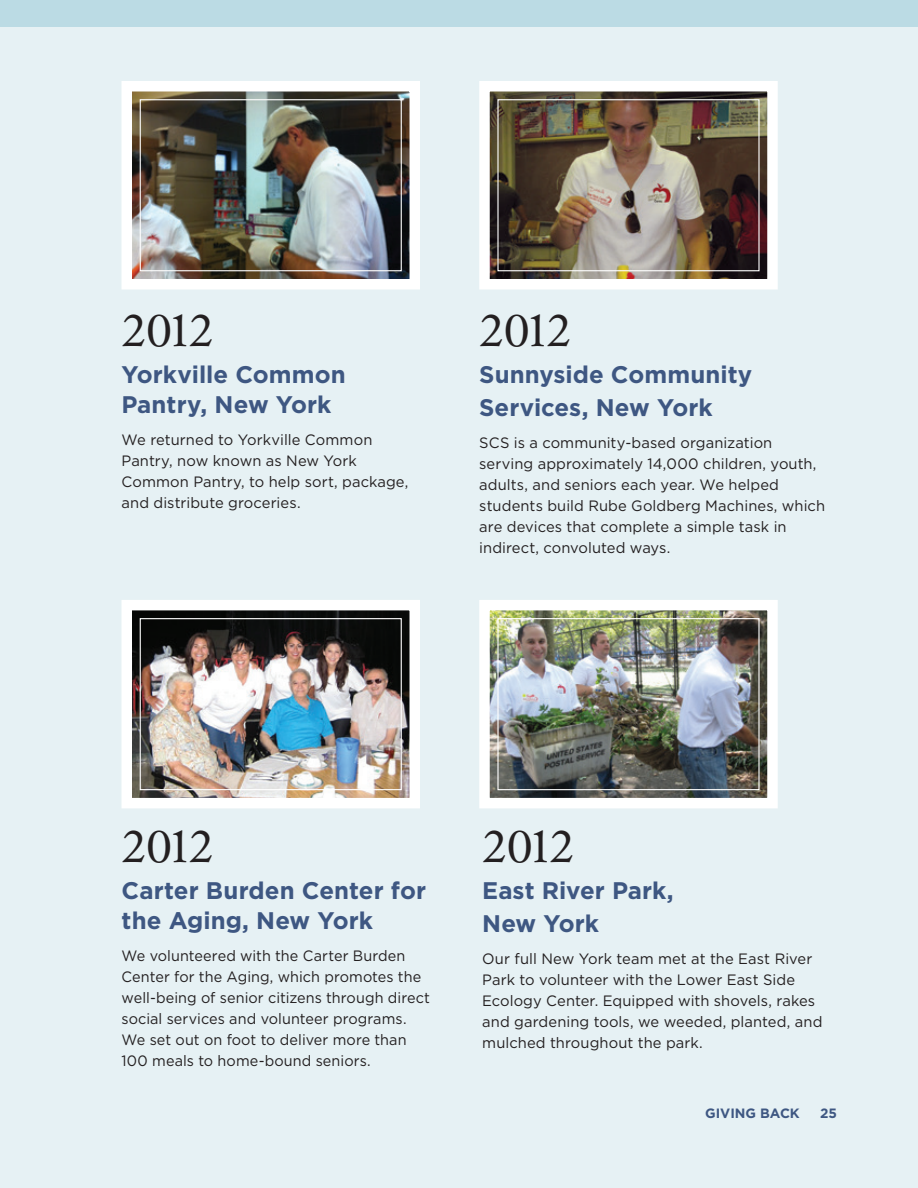
<style>
.page{position:relative;width:918px;height:1188px;background:#e6f1f4}
.page>*{position:absolute;margin:0;border:0;box-sizing:border-box;transform-origin:0 0}
.t1{font:45px "Hoefler Txt";letter-spacing:-.03em;color:#231f20}
.t2{font:700 24px/30px "Gotham";color:#3e5782}
.t3{font:15px/21px "Gotham";letter-spacing:.005em;color:#231f20}
.t4{font:15px/21px "Gotham";letter-spacing:.005em;color:#231f20;scale:.96 1}
.t5{font:700 13.5px "Gotham";color:#3e5782}
</style>
<div class="page">
<div style="left:0;top:0;width:918px;height:27px;background:#bbdbe4"></div>
<img style="left:133px;top:92px;width:276px;height:187px">
<div style="left:122px;top:81px;width:298px;height:209px;border:10px solid #fff"></div>
<img style="left:490px;top:92px;width:277px;height:187px">
<div style="left:479px;top:81px;width:299px;height:209px;border:10px solid #fff"></div>
<img style="left:133px;top:611px;width:276px;height:186px">
<div style="left:122px;top:600px;width:298px;height:208px;border:10px solid #fff"></div>
<div style="left:140px;top:99px;width:262px;height:172px;border:1px solid #fff"></div>
<div style="left:497px;top:99px;width:263px;height:172px;border:1px solid #fff"></div>
<div style="left:140px;top:618px;width:262px;height:172px;border:1px solid #fff"></div>
<img style="left:490px;top:611px;width:277px;height:186px">
<div style="left:479px;top:600px;width:299px;height:208px;border:10px solid #fff"></div>
<div style="left:497px;top:618px;width:263px;height:172px;border:1px solid #fff"></div>
<p class="t1" style="left:122px;top:298px;width:94px">2012</p>
<p class="t2" style="left:122px;top:360px;width:226px">Yorkville Common<br>Pantry, New York</p>
<p class="t3" style="left:122px;top:429px;width:288px">We returned to Yorkville Common<br>Pantry, now known as New York<br>Common Pantry, to help sort, package, and distribute groceries.</p>
<p class="t1" style="left:479px;top:298px;width:94px">2012</p>
<p class="t2" style="left:479px;top:358px;width:275px;line-height:33px">Sunnyside Community<br>Services, New York</p>
<p class="t3" style="left:479px;top:432px;width:347px">SCS is a community-based organization serving approximately 14,000 children, youth, adults, and seniors each year. We helped students build Rube Goldberg Machines, which are devices that complete a simple task in indirect, convoluted ways.</p>
<p class="t1" style="left:122px;top:814px;width:94px">2012</p>
<p class="t2" style="left:122px;top:876px;width:306px">Carter Burden Center for the Aging, New York</p>
<p class="t4" style="left:122px;top:945px;width:323px">We volunteered with the Carter Burden Center for the Aging, which promotes the well-being of senior citizens through direct social services and volunteer programs.<br>We set out on foot to deliver more than 100 meals to home-bound seniors.</p>
<p class="t1" style="left:482px;top:814px;width:94px">2012</p>
<p class="t2" style="left:482px;top:874px;width:193px;line-height:33px">East River Park,<br>New York</p>
<p class="t3" style="left:482px;top:948px;width:342px">Our full New York team met at the East River Park to volunteer with the Lower East Side Ecology Center. Equipped with shovels, rakes and gardening tools, we weeded, planted, and mulched throughout the park.</p>
<p class="t5" style="left:705px;top:1104px;width:96px">GIVING BACK</p>
<p class="t5" style="left:820px;top:1104px;width:18px">25</p>
</div>
